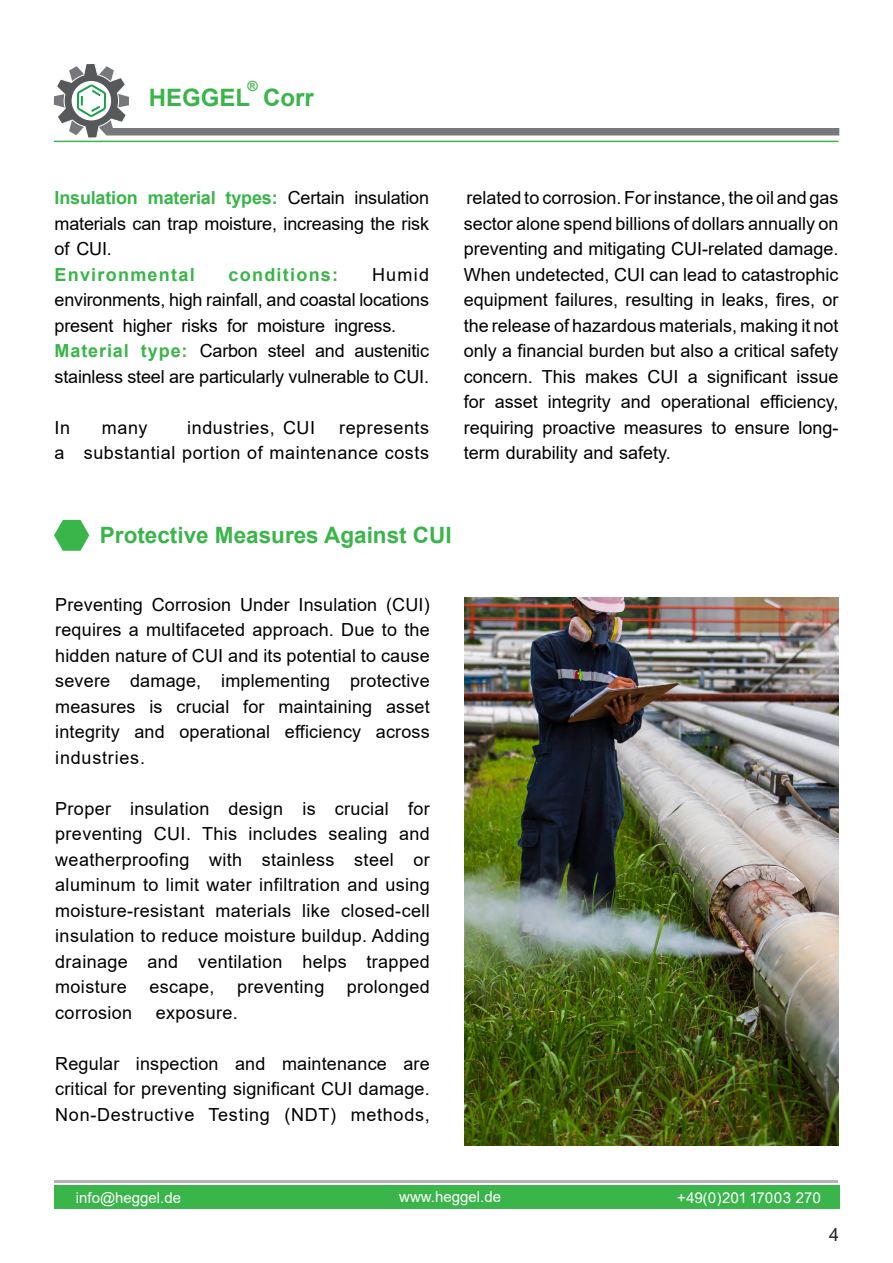
<style>
.page{position:relative;width:893px;height:1263px;background:#fff}
.page>*{position:absolute;margin:0;border:0;box-sizing:border-box;transform-origin:0 0}
.t1{font:700 24px "Arial";color:#3ab54a}
.t2{font:700 22.5px "Arial";color:#3ab54a}
.t3{font:18px/25.5px "Arial";letter-spacing:.01em;color:#000;text-align:justify}
.t4{font:18px/25.5px "Arial";letter-spacing:-.01em;color:#000}
.t5{font:18px/25.5px "Arial";letter-spacing:.03em;color:#000;text-align:right}
.t6{font:700 18px "Arial";letter-spacing:.07em;color:#3ab54a}
.t7{font:18px "ER Arial KOI 8";color:#231f20}
.t8{font:15px "Arial";color:#fff}
.t9{font:15px "ER Arial KOI 8";color:#fff}
.BellCent{font:700 13.95px "Arial";color:#3ab54a}
.s1{font-weight:700;color:#3ab54a}
</style>
<div class="page">
<div style="left:106px;top:128px;width:733px;height:7px;background:#76787b"></div>
<svg style="left:54px;top:64px;width:75px;height:74px"></svg>
<hr style="left:54px;top:141px;width:784px;height:1px;background:#3ab54a">
<div style="left:55px;top:1185px;width:785px;height:24px;background:#3ab54a"></div>
<hr style="left:55px;top:1180px;width:783px;height:3px;background:#767171">
<img style="left:464px;top:598px;width:375px;height:547px">
<svg style="left:54px;top:520px;width:35px;height:31px"></svg>
<p class="BellCent" style="left:247px;top:76px;width:12px">®</p>
<p class="t1" style="left:149px;top:80px;width:166px">HEGGEL Corr</p>
<p class="t3" style="left:55px;top:185px;width:376px"><span class="s1">Insulation material types:</span> Certain insulation materials can trap moisture, increasing the risk of CUI.</p>
<p class="t6" style="left:55px;top:262px;width:142px">Environmental</p>
<p class="t6" style="left:229px;top:262px;width:111px">conditions:</p>
<p class="t3" style="left:55px;top:262px;width:376px;text-indent:317px">Humid environments, high rainfall, and coastal locations present higher risks for moisture ingress.</p>
<p class="t4" style="left:55px;top:338px;width:376px"><span class="s1">Material type:</span> Carbon steel and austenitic stainless steel are particularly vulnerable to CUI.</p>
<p class="t3" style="left:55px;top:415px;width:17px">In</p>
<p class="t3" style="left:102px;top:415px;width:47px">many</p>
<p class="t5" style="left:187px;top:415px;width:129px">industries, CUI</p>
<p class="t5" style="left:55px;top:415px;width:376px">represents<br>a substantial portion of maintenance costs</p>
<p class="t3" style="left:464px;top:185px;width:376px">related to corrosion. For instance, the oil and gas sector alone spend billions of dollars annually on preventing and mitigating CUI-related damage.<br>When undetected, CUI can lead to catastrophic equipment failures, resulting in leaks, fires, or the release of hazardous materials, making it not only a financial burden but also a critical safety concern. This makes CUI a significant issue for asset integrity and operational efficiency, requiring proactive measures to ensure long&shy;term durability and safety.</p>
<p class="t2" style="left:100px;top:519px;width:353px">Protective Measures Against CUI</p>
<p class="t3" style="left:55px;top:591px;width:376px">Preventing Corrosion Under Insulation (CUI) requires a multifaceted approach. Due to the hidden nature of CUI and its potential to cause severe damage, implementing protective measures is crucial for maintaining asset integrity and operational efficiency across industries.</p>
<p class="t3" style="left:55px;top:795px;width:376px">Proper insulation design is crucial for preventing CUI. This includes sealing and weatherproofing with stainless steel or aluminum to limit water infiltration and using moisture-resistant materials like closed-cell insulation to reduce moisture buildup. Adding drainage and ventilation helps trapped moisture</p>
<p class="t3" style="left:149px;top:974px;width:67px">escape,</p>
<p class="t3" style="left:237px;top:974px;width:89px">preventing</p>
<p class="t3" style="left:347px;top:974px;width:84px">prolonged</p>
<p class="t3" style="left:55px;top:999px;width:78px">corrosion</p>
<p class="t3" style="left:156px;top:999px;width:83px">exposure.</p>
<p class="t3" style="left:55px;top:1050px;width:376px">Regular inspection and maintenance are critical for preventing significant CUI damage.<br>Non-Destructive Testing (NDT) methods,</p>
<p class="t8" style="left:76px;top:1187px;width:107px">info@heggel.de</p>
<p class="t8" style="left:399px;top:1187px;width:103px">www.heggel.de</p>
<p class="t9" style="left:677px;top:1189px;width:146px">+49)0(201 17003 270</p>
<p class="t7" style="left:828px;top:1225px;width:12px">4</p>
</div>
